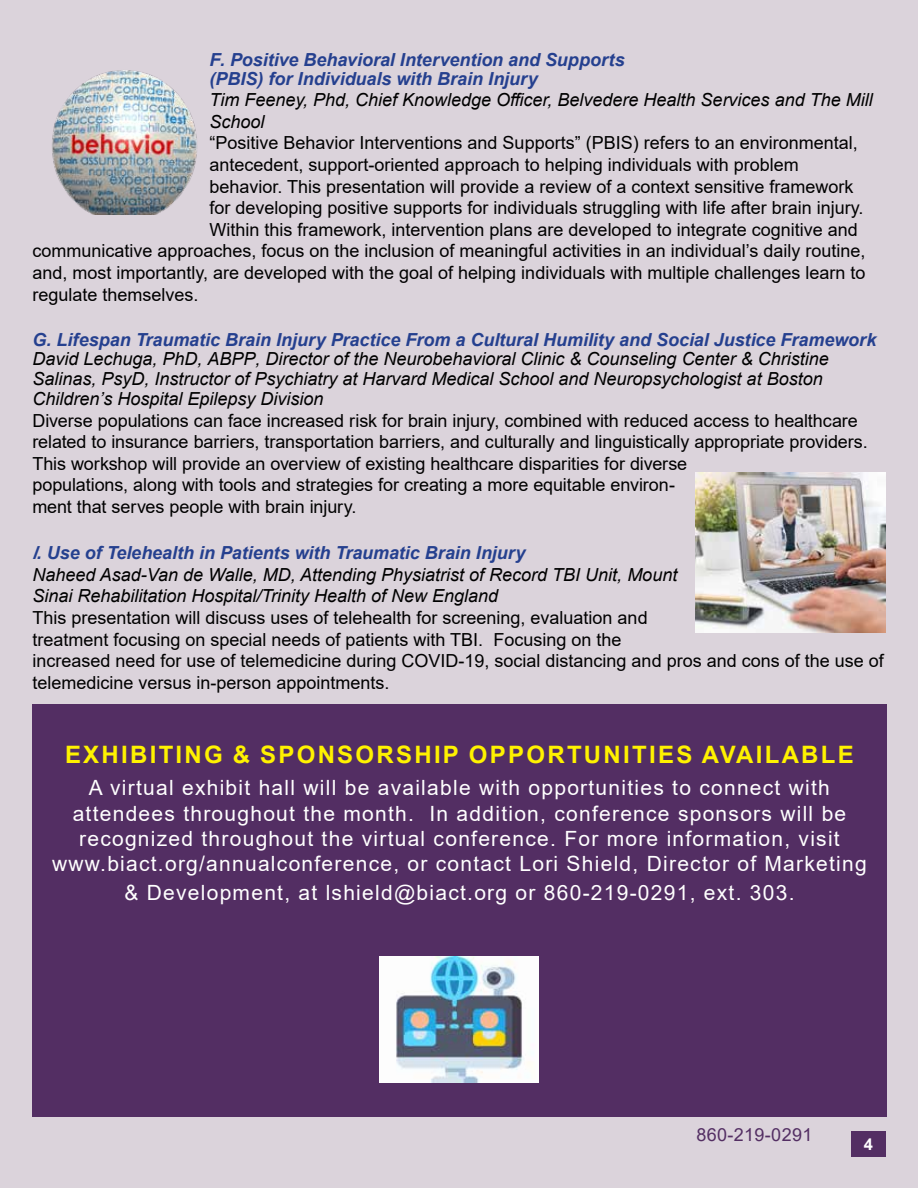
<style>
.page{position:relative;width:918px;height:1188px;background:#dbd3db}
.page>*{position:absolute;margin:0;border:0;box-sizing:border-box;transform-origin:0 0}
.t1{font:700 24px "Arial";letter-spacing:.095em;color:#fff200}
.t2{font:21px/25.2px "Arial";letter-spacing:.06em;color:#fff;text-align:center}
.t3{font:18px/21.6px "Arial";color:#000}
.t4{font:italic 18px/21.6px "Arial";color:#000}
.t5{font:italic 700 18px/18.8px "Arial";letter-spacing:-.005em;color:#25408f}
.t6{font:italic 700 18px "Arial";letter-spacing:-.005em;color:#25408f;scale:.9 1}
.t7{font:18px "Arial";letter-spacing:.02em;color:#532e63}
.t8{font:700 16.5px "Arial";color:#fff}
</style>
<div class="page">
<div style="left:851px;top:1131px;width:35px;height:26px;background:#532e63"></div>
<img style="left:696px;top:473px;width:190px;height:160px">
<div style="left:32px;top:704px;width:855px;height:413px;background:#532e63"></div>
<img style="left:379px;top:957px;width:160px;height:125px">
<img style="left:52px;top:70px;width:145px;height:144px">
<p class="t5" style="left:210px;top:51px;width:417px">F. Positive Behavioral Intervention and Supports (PBIS) for Individuals with Brain Injury</p>
<p class="t4" style="left:210px;top:89px;width:665px">Tim Feeney, Phd, Chief Knowledge Officer, Belvedere Health Services and The Mill<br>School</p>
<p class="t3" style="left:210px;top:132px;width:650px">“Positive Behavior Interventions and Supports” (PBIS) refers to an environmental,</p>
<p class="t3" style="left:210px;top:154px;width:591px">antecedent, support-oriented approach to helping individuals with problem</p>
<p class="t3" style="left:210px;top:175px;width:645px">behavior. This presentation will provide a review of a context sensitive framework</p>
<p class="t3" style="left:210px;top:197px;width:656px">for developing positive supports for individuals struggling with life after brain injury.</p>
<p class="t3" style="left:210px;top:219px;width:650px">Within this framework, intervention plans are developed to integrate cognitive and</p>
<p class="t3" style="left:32px;top:240px;width:835px">communicative approaches, focus on the inclusion of meaningful activities in an individual’s daily routine,</p>
<p class="t3" style="left:32px;top:262px;width:835px">and, most importantly, are developed with the goal of helping individuals with multiple challenges learn to</p>
<p class="t3" style="left:32px;top:283px;width:168px">regulate themselves.</p>
<p class="t5" style="left:32px;top:330px;width:846px">G. Lifespan Traumatic Brain Injury Practice From a Cultural Humility and Social Justice Framework</p>
<p class="t4" style="left:32px;top:349px;width:798px;line-height:19.8px">David Lechuga, PhD, ABPP, Director of the Neurobehavioral Clinic &amp; Counseling Center &amp; Christine<br>Salinas, PsyD, Instructor of Psychiatry at Harvard Medical School and Neuropsychologist at Boston<br>Children’s Hospital Epilepsy Division</p>
<p class="t3" style="left:32px;top:409px;width:837px">Diverse populations can face increased risk for brain injury, combined with reduced access to healthcare related to insurance barriers, transportation barriers, and culturally and linguistically appropriate providers.<br>This workshop will provide an overview of existing healthcare disparities for diverse<br>populations, along with tools and strategies for creating a more equitable environ-<br>ment that serves people with brain injury.</p>
<p class="t6" style="left:32px;top:541px;width:549px">I. Use of Telehealth in Patients with Traumatic Brain Injury</p>
<p class="t4" style="left:32px;top:564px;width:646px">Naheed Asad-Van de Walle, MD, Attending Physiatrist of Record TBI Unit, Mount<br>Sinai Rehabilitation Hospital/Trinity Health of New England</p>
<p class="t3" style="left:32px;top:607px;width:853px">This presentation will discuss uses of telehealth for screening, evaluation and<br>treatment focusing on special needs of patients with TBI. Focusing on the<br>increased need for use of telemedicine during COVID-19, social distancing and pros and cons of the use of telemedicine versus in-person appointments.</p>
<h1 class="t1" style="left:65px;top:738px;width:790px">EXHIBITING &amp; SPONSORSHIP OPPORTUNITIES AVAILABLE</h1>
<p class="t2" style="left:52px;top:775px;width:816px">A virtual exhibit hall will be available with opportunities to connect with attendees throughout the month. In addition, conference sponsors will be recognized throughout the virtual conference. For more information, visit www.biact.org/annualconference, or contact Lori Shield, Director of Marketing</p>
<p class="t2" style="left:124px;top:880px;width:672px">&amp; Development, at lshield@biact.org or 860-219-0291, ext. 303.</p>
<p class="t7" style="left:696px;top:1122px;width:118px">860-219-0291</p>
<p class="t8" style="left:864px;top:1133px;width:11px">4</p>
</div>
